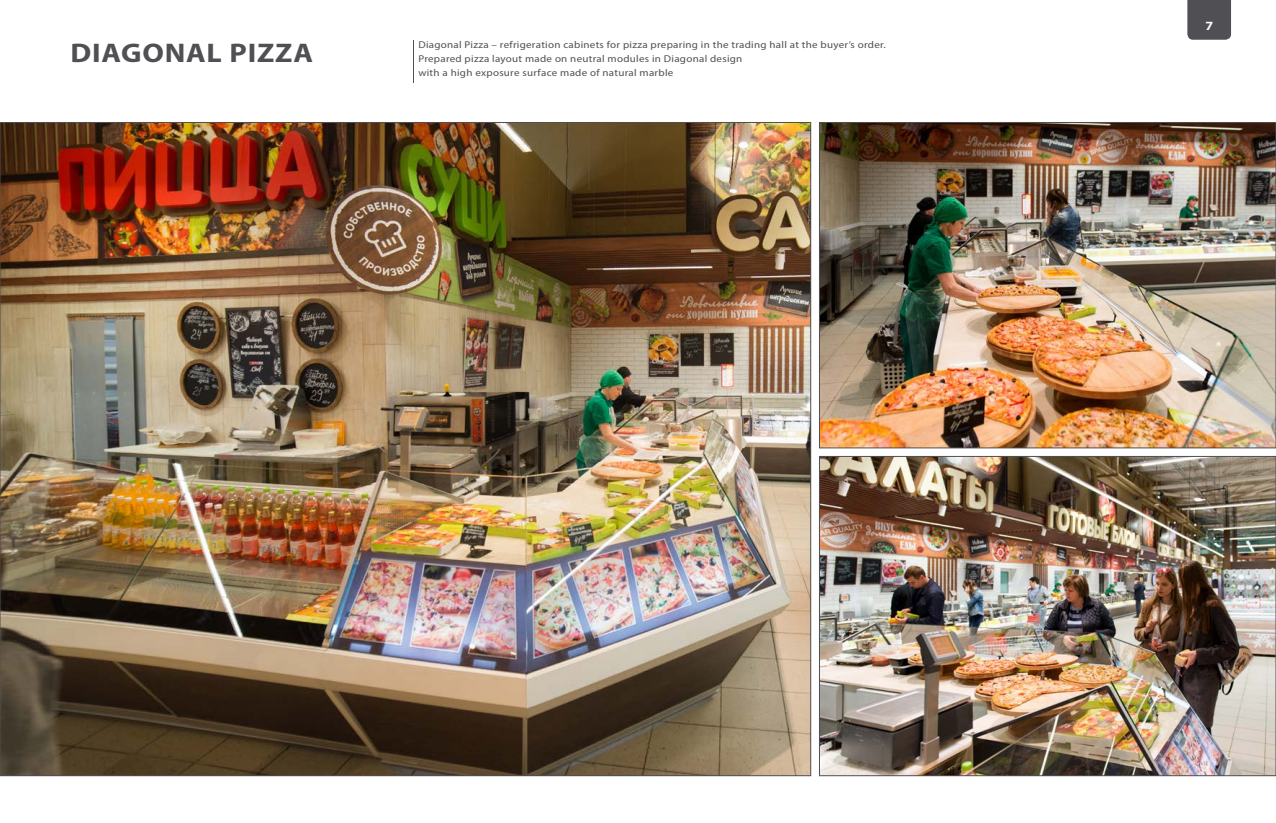
<style>
.page{position:relative;width:1276px;height:823px;background:#fff}
.page>*{position:absolute;margin:0;border:0;box-sizing:border-box;transform-origin:0 0}
.t1{font:700 27px "Myriad Pro";letter-spacing:.025em;color:#504f53;scale:1.11 1}
.t2{font:700 12.6px "Myriad Pro";color:#fff;scale:1.11 1}
.t3{font:9.9px/14px "Myriad Pro";letter-spacing:.025em;color:#504f53;scale:1.11 1}
</style>
<div class="page">
<div style="left:1187px;top:0;width:44px;height:40px;background:#504f53"></div>
<img style="left:821px;top:458px;width:453px;height:315px">
<div style="left:819px;top:456px;width:457px;height:319px;border:1px solid #504f53"></div>
<img style="left:821px;top:124px;width:453px;height:322px">
<div style="left:819px;top:122px;width:457px;height:326px;border:1px solid #504f53"></div>
<img style="left:2px;top:124px;width:807px;height:649px">
<hr style="left:413px;top:40px;width:1px;height:42px;background:#504f53">
<h1 class="t1" style="left:71px;top:35px;width:220px">DIAGONAL PIZZA</h1>
<p class="t3" style="left:418px;top:37px;width:422px">Diagonal Pizza – refrigeration cabinets for pizza preparing in the trading hall at the buyer’s order.<br>Prepared pizza layout made on neutral modules in Diagonal design<br>with a high exposure surface made of natural marble</p>
<p class="t2" style="left:1205px;top:18px;width:9px">7</p>
</div>
